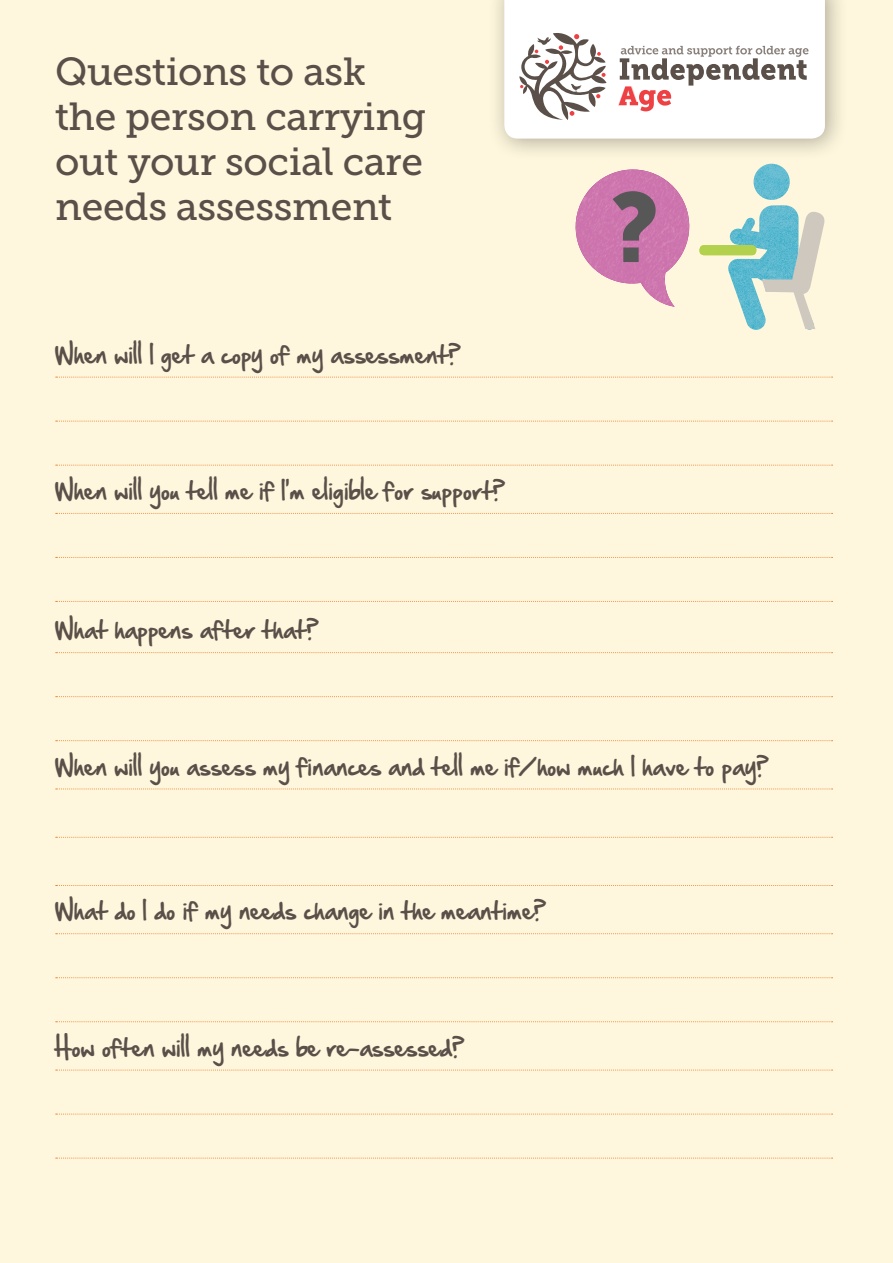
<style>
.page{position:relative;width:893px;height:1263px;background:#fef7dd}
.page>*{position:absolute;margin:0;border:0;box-sizing:border-box;transform-origin:0 0}
.t1{font:97.05px "Museo Slab 900";color:#575757}
.Subhead{font:39px/45px "Museo Slab 500";letter-spacing:-.01em;color:#5b5049}
.scrpt{font:21px "Hand Of Sean";letter-spacing:.04em;color:#5b5049}
</style>
<div class="page">
<div style="left:487px;top:0;width:361px;height:162px;background:#231f20;opacity:.35"></div>
<svg style="left:504px;top:0;width:321px;height:139px;background:#ede9e8"></svg>
<svg style="left:56px;top:377px;width:777px;height:1px"></svg>
<svg style="left:56px;top:421px;width:777px;height:1px"></svg>
<svg style="left:56px;top:465px;width:777px;height:1px"></svg>
<svg style="left:56px;top:513px;width:777px;height:1px"></svg>
<svg style="left:56px;top:557px;width:777px;height:1px"></svg>
<svg style="left:56px;top:601px;width:777px;height:1px"></svg>
<svg style="left:56px;top:652px;width:777px;height:1px"></svg>
<svg style="left:56px;top:696px;width:777px;height:1px"></svg>
<svg style="left:56px;top:740px;width:777px;height:1px"></svg>
<svg style="left:56px;top:788px;width:777px;height:1px"></svg>
<svg style="left:56px;top:837px;width:777px;height:1px"></svg>
<svg style="left:56px;top:885px;width:777px;height:1px"></svg>
<svg style="left:56px;top:933px;width:777px;height:1px"></svg>
<svg style="left:56px;top:977px;width:777px;height:1px"></svg>
<svg style="left:56px;top:1021px;width:777px;height:1px"></svg>
<svg style="left:56px;top:1069px;width:777px;height:1px"></svg>
<svg style="left:56px;top:1113px;width:777px;height:1px"></svg>
<svg style="left:56px;top:1157px;width:777px;height:1px"></svg>
<img style="left:703px;top:164px;width:109px;height:166px">
<img style="left:699px;top:245px;width:57px;height:10px">
<svg style="left:762px;top:210px;width:63px;height:119px"></svg>
<svg style="left:568px;top:161px;width:129px;height:1px"></svg>
<img style="left:575px;top:169px;width:115px;height:138px">
<p class="Subhead" style="left:55px;top:49px;width:372px">Questions to ask the person carrying out your social care needs assessment</p>
<p class="scrpt" style="left:55px;top:335px;width:407px">When will I get a copy of my assessment?</p>
<p class="scrpt" style="left:55px;top:472px;width:451px">When will you tell me if I’m eligible for support?</p>
<p class="scrpt" style="left:55px;top:611px;width:265px">What happens after that?</p>
<p class="t1" style="left:610px;top:172px;width:51px">?</p>
<p class="scrpt" style="left:55px;top:747px;width:715px">When will you assess my finances and tell me if/how much I have to pay?</p>
<p class="scrpt" style="left:55px;top:892px;width:492px">What do I do if my needs change in the meantime?</p>
<p class="scrpt" style="left:55px;top:1028px;width:411px">How often will my needs be re-assessed?</p>
</div>
